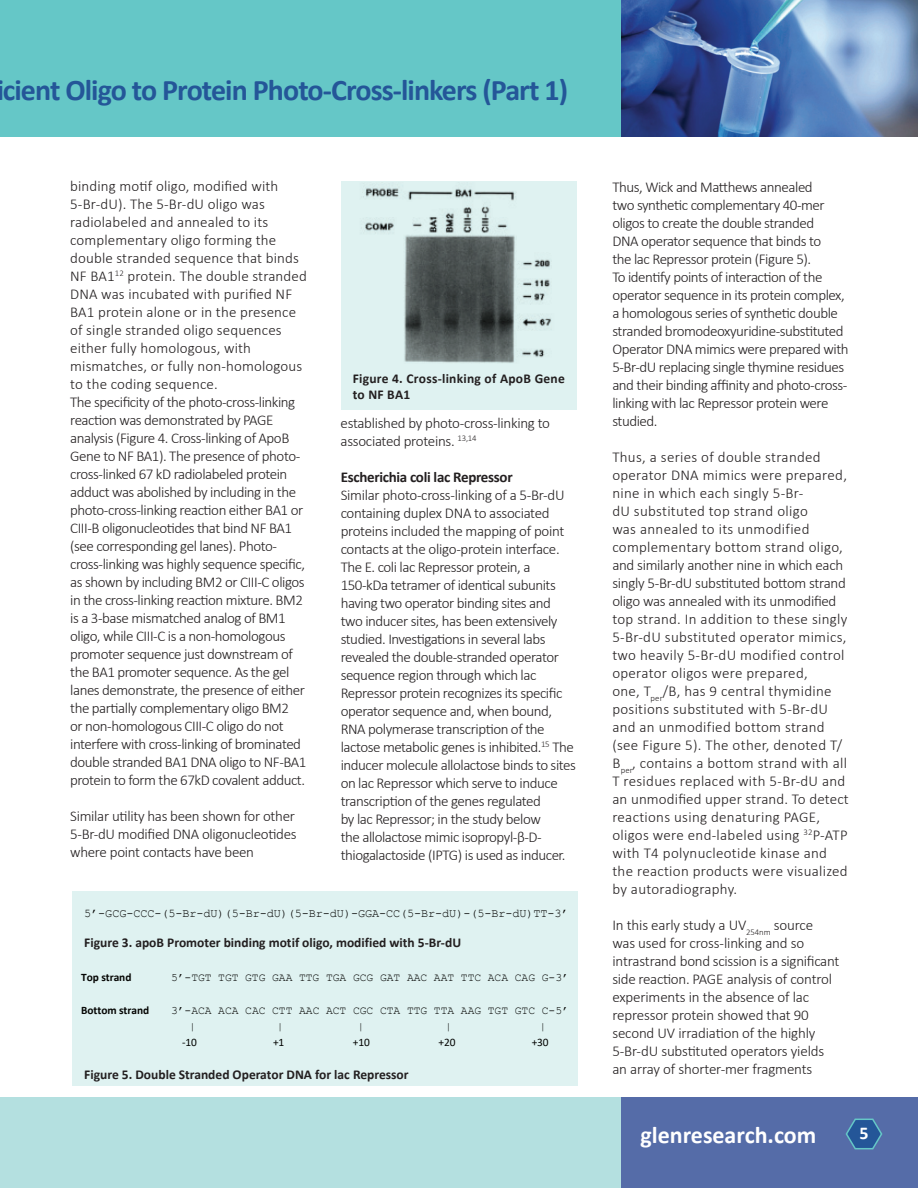
<style>
.page{position:relative;width:918px;height:1188px;background:#fff}
.page>*{position:absolute;margin:0;border:0;box-sizing:border-box;transform-origin:0 0}
.t1{font:700 30px "Calibri";letter-spacing:-.03em;color:#245698}
.t2{font:700 24px "Calibri";color:#fff}
.t3{font:700 18px "Calibri";color:#fff}
.t4{font:300 15px/18px "Calibri";letter-spacing:-.03em;color:#231f20}
.t5{font:300 15px/18px "Calibri";letter-spacing:.02em;color:#231f20}
.t6{font:300 15px/18px "Calibri";letter-spacing:-.01em;color:#231f20}
.t7{font:700 15px "Calibri";letter-spacing:-.02em;color:#231f20}
.t8{font:700 13.5px "Calibri";color:#231f20}
.t9{font:700 13.5px/16.2px "Calibri";letter-spacing:.02em;color:#231f20}
.t10{font:11.85px "Courier New";letter-spacing:-.01em;color:#040503}
.t11{font:11.4px/16.2px "Courier New";letter-spacing:-.01em;color:#040503}
.t12{font:700 11.4px "Calibri";letter-spacing:-.005em;color:#040503}
.t13{font:11.4px "Calibri";letter-spacing:-.005em;color:#040503}
</style>
<div class="page">
<div style="left:0;top:1097px;width:622px;height:91px;background:#b4e0e0"></div>
<div style="left:0;top:0;width:639px;height:136px;background:#65c7c7"></div>
<div style="left:621px;top:1097px;width:297px;height:91px;background:#556ca8"></div>
<img style="left:621px;top:0;width:297px;height:136px">
<svg style="left:845px;top:1118px;width:38px;height:32px"></svg>
<div style="left:72px;top:891px;width:505px;height:194px;background:#dff2f1"></div>
<div style="left:341px;top:181px;width:236px;height:229px;background:#dff2f1"></div>
<img style="left:362px;top:188px;width:190px;height:175px">
<h1 class="t1" style="left:-4px;top:71px;width:573px">icient Oligo to Protein Photo-Cross-linkers (Part 1)</h1>
<p class="t4" style="left:70px;top:176px;width:238px">binding motif oligo, modified with 5-Br-dU). The 5-Br-dU oligo was radiolabeled and annealed to its complementary oligo forming the double stranded sequence that binds NF BA1<sup>12</sup> protein. The double stranded DNA was incubated with purified NF BA1 protein alone or in the presence of single stranded oligo sequences either fully homologous, with mismatches, or fully non-homologous to the coding sequence.<br>The specificity of the photo-cross-linking reaction was demonstrated by PAGE analysis (Figure 4. Cross-linking of ApoB Gene to NF BA1). The presence of photo&shy;cross-linked 67 kD radiolabeled protein adduct was abolished by including in the photo-cross-linking reaction either BA1 or CIII-B oligonucleotides that bind NF BA1 (see corresponding gel lanes). Photo&shy;cross-linking was highly sequence specific, as shown by including BM2 or CIII-C oligos in the cross-linking reaction mixture. BM2 is a 3-base mismatched analog of BM1 oligo, while CIII-C is a non-homologous promoter sequence just downstream of the BA1 promoter sequence. As the gel lanes demonstrate, the presence of either the partially complementary oligo BM2<br>or non-homologous CIII-C oligo do not interfere with cross-linking of brominated double stranded BA1 DNA oligo to NF-BA1 protein to form the 67kD covalent adduct.</p>
<p class="t4" style="left:70px;top:806px;width:228px;text-align:justify">Similar utility has been shown for other 5-Br-dU modified DNA oligonucleotides where point contacts have been</p>
<p class="t9" style="left:353px;top:369px;width:214px">Figure 4. Cross-linking of ApoB Gene to NF BA1</p>
<p class="t4" style="left:341px;top:414px;width:211px">established by photo-cross-linking to associated proteins. <sup>13,14</sup></p>
<p class="t7" style="left:341px;top:468px;width:174px">Escherichia coli lac Repressor</p>
<p class="t4" style="left:341px;top:486px;width:237px">Similar photo-cross-linking of a 5-Br-dU containing duplex DNA to associated proteins included the mapping of point contacts at the oligo-protein interface.<br>The E. coli lac Repressor protein, a 150-kDa tetramer of identical subunits having two operator binding sites and two inducer sites, has been extensively studied. Investigations in several labs revealed the double-stranded operator sequence region through which lac Repressor protein recognizes its specific operator sequence and, when bound, RNA polymerase transcription of the lactose metabolic genes is inhibited.<sup>15</sup> The inducer molecule allolactose binds to sites on lac Repressor which serve to induce transcription of the genes regulated<br>by lac Repressor; in the study below<br>the allolactose mimic isopropyl-β-D&shy;thiogalactoside (IPTG) is used as inducer.</p>
<p class="t10" style="left:84px;top:906px;width:486px">5’-GCG-CCC-(5-Br-dU)(5-Br-dU)(5-Br-dU)-GGA-CC(5-Br-dU)-(5-Br-dU)TT-3’</p>
<p class="t8" style="left:84px;top:934px;width:378px">Figure 3. apoB Promoter binding motif oligo, modified with 5-Br-dU</p>
<p class="t12" style="left:81px;top:970px;width:52px">Top strand</p>
<p class="t11" style="left:171px;top:969px;width:399px">5’-TGT TGT GTG GAA TTG TGA GCG GAT AAC AAT TTC ACA CAG G-3’</p>
<p class="t12" style="left:81px;top:1003px;width:69px">Bottom strand</p>
<p class="t11" style="left:189px;top:1002px;width:381px;text-indent:-18px">3’-ACA ACA CAC CTT AAC ACT CGC CTA TTG TTA AAG TGT GTC C-5’ |</p>
<p class="t11" style="left:277px;top:1018px;width:8px">|</p>
<p class="t11" style="left:358px;top:1018px;width:8px">|</p>
<p class="t11" style="left:445px;top:1018px;width:8px">|</p>
<p class="t11" style="left:540px;top:1018px;width:8px">|</p>
<p class="t13" style="left:182px;top:1034px;width:16px">-10</p>
<p class="t13" style="left:273px;top:1034px;width:13px">+1</p>
<p class="t13" style="left:353px;top:1034px;width:19px">+10</p>
<p class="t13" style="left:439px;top:1034px;width:19px">+20</p>
<p class="t13" style="left:532px;top:1034px;width:19px">+30</p>
<p class="t8" style="left:84px;top:1066px;width:326px">Figure 5. Double Stranded Operator DNA for lac Repressor</p>
<p class="t4" style="left:612px;top:177px;width:238px">Thus, Wick and Matthews annealed<br>two synthetic complementary 40-mer oligos to create the double stranded<br>DNA operator sequence that binds to<br>the lac Repressor protein (Figure 5).<br>To identify points of interaction of the operator sequence in its protein complex, a homologous series of synthetic double stranded bromodeoxyuridine-substituted Operator DNA mimics were prepared with 5-Br-dU replacing single thymine residues and their binding affinity and photo-cross&shy;linking with lac Repressor protein were studied.</p>
<p class="t5" style="left:612px;top:447px;width:238px">Thus, a series of double stranded operator DNA mimics were prepared, nine in which each singly 5-Br-<br>dU substituted top strand oligo<br>was annealed to its unmodified complementary bottom strand oligo, and similarly another nine in which each singly 5-Br-dU substituted bottom strand oligo was annealed with its unmodified top strand. In addition to these singly 5-Br-dU substituted operator mimics, two heavily 5-Br-dU modified control operator oligos were prepared,<br>one, T<sub>per</sub>/B, has 9 central thymidine positions substituted with 5-Br-dU and an unmodified bottom strand (see Figure 5). The other, denoted T/ B<sub>per</sub>, contains a bottom strand with all T residues replaced with 5-Br-dU and an unmodified upper strand. To detect reactions using denaturing PAGE, oligos were end-labeled using <sup>32</sup>P-ATP with T4 polynucleotide kinase and the reaction products were visualized by autoradiography.</p>
<p class="t6" style="left:612px;top:915px;width:228px">In this early study a UV<sub>254nm</sub> source was used for cross-linking and so intrastrand bond scission is a significant side reaction. PAGE analysis of control experiments in the absence of lac repressor protein showed that 90 second UV irradiation of the highly 5-Br-dU substituted operators yields an array of shorter-mer fragments</p>
<h2 class="t2" style="left:640px;top:1120px;width:177px">glenresearch.com</h2>
<p class="t3" style="left:859px;top:1122px;width:11px">5</p>
</div>
